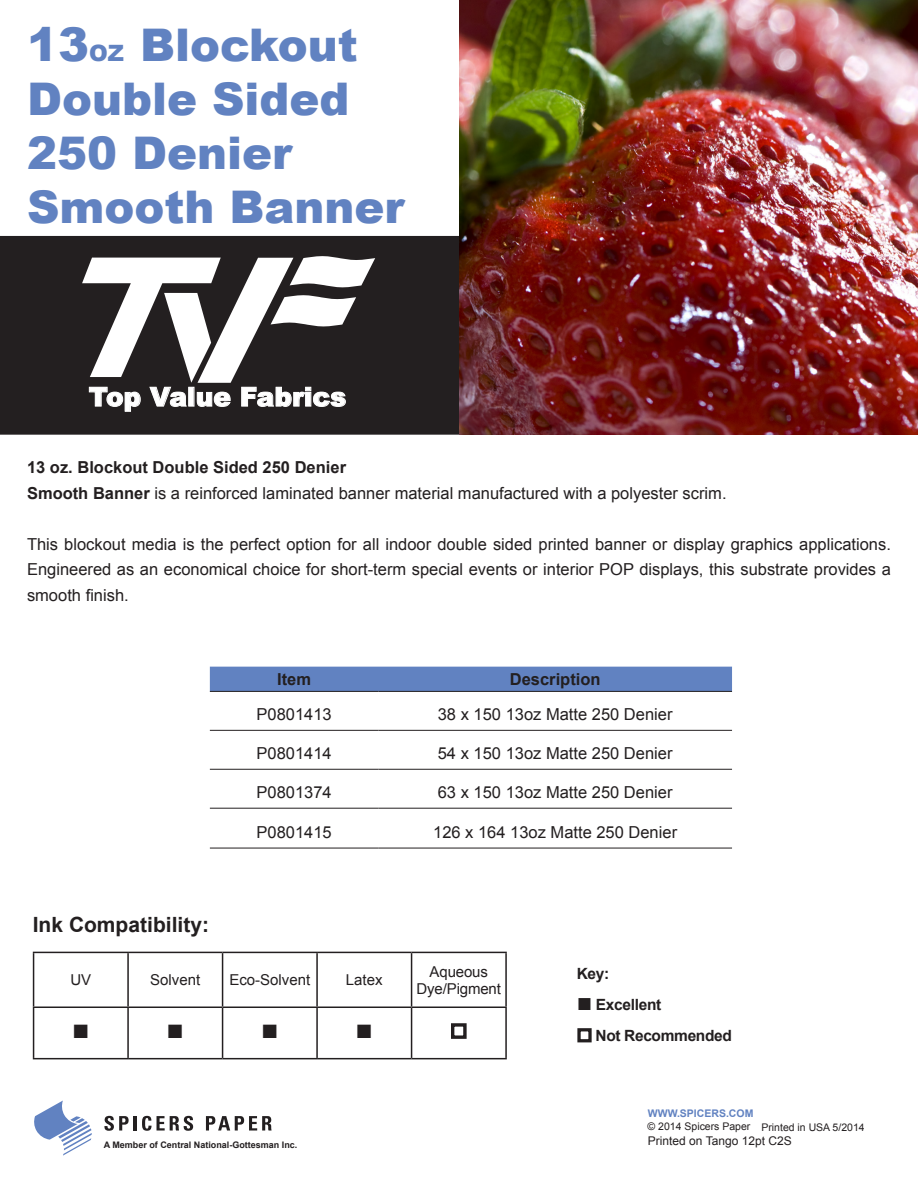
<style>
.page{position:relative;width:918px;height:1188px;background:#fff}
.page>*{position:absolute;margin:0;border:0;box-sizing:border-box;transform-origin:0 0}
.t1{font:900 45px/54px "Arial";color:#6182c1}
.t2{font:28.8px "Arial";color:#231f20}
.t3{font:900 26.4px "Arial";color:#fff}
.t4{font:700 21px "Arial";color:#231f20}
.t5{font:16.5px/25.5px "Arial";color:#231f20;text-align:justify}
.t6{font:700 16.5px "Arial";color:#231f20}
.t7{font:700 15.45px "Arial";letter-spacing:-.02em;color:#231f20}
.t8{font:15px "Arial";color:#231f20}
.t9{font:12px "Arial";color:#231f20}
.t10{font:10.5px "Arial";color:#231f20}
.t11{font:700 10.5px "Arial";color:#6182c1}
.t12{font:700 9px "Arial";color:#231f20}
.s1{font-size:46.5px}
.s2{font-size:22.5px}
.s3{font-weight:700}
.s4{font-size:25.8px}
</style>
<div class="page">
<hr style="left:33px;top:952px;width:95px;height:1px;background:#231f20">
<hr style="left:33px;top:953px;width:1px;height:54px;background:#231f20">
<hr style="left:128px;top:952px;width:95px;height:1px;background:#231f20">
<hr style="left:127px;top:953px;width:2px;height:54px;background:#231f20">
<hr style="left:223px;top:952px;width:94px;height:1px;background:#231f20">
<hr style="left:222px;top:953px;width:1px;height:54px;background:#231f20">
<hr style="left:317px;top:952px;width:95px;height:1px;background:#231f20">
<hr style="left:316px;top:953px;width:2px;height:54px;background:#231f20">
<hr style="left:412px;top:952px;width:95px;height:1px;background:#231f20">
<hr style="left:411px;top:953px;width:1px;height:54px;background:#231f20">
<hr style="left:505px;top:953px;width:2px;height:54px;background:#231f20">
<hr style="left:33px;top:1007px;width:95px;height:1px;background:#231f20">
<hr style="left:33px;top:1008px;width:1px;height:50px;background:#231f20">
<hr style="left:128px;top:1007px;width:95px;height:1px;background:#231f20">
<hr style="left:127px;top:1008px;width:2px;height:50px;background:#231f20">
<hr style="left:223px;top:1007px;width:94px;height:1px;background:#231f20">
<hr style="left:222px;top:1008px;width:1px;height:50px;background:#231f20">
<hr style="left:317px;top:1007px;width:95px;height:1px;background:#231f20">
<hr style="left:316px;top:1008px;width:2px;height:50px;background:#231f20">
<hr style="left:412px;top:1007px;width:95px;height:1px;background:#231f20">
<hr style="left:411px;top:1008px;width:1px;height:50px;background:#231f20">
<hr style="left:505px;top:1008px;width:2px;height:50px;background:#231f20">
<hr style="left:33px;top:1058px;width:95px;height:1px;background:#231f20">
<hr style="left:128px;top:1058px;width:95px;height:1px;background:#231f20">
<hr style="left:223px;top:1058px;width:94px;height:1px;background:#231f20">
<hr style="left:317px;top:1058px;width:95px;height:1px;background:#231f20">
<hr style="left:412px;top:1058px;width:95px;height:1px;background:#231f20">
<svg style="left:451px;top:1023px;width:16px;height:16px"></svg>
<img style="left:459px;top:0;width:459px;height:435px">
<div style="left:210px;top:667px;width:522px;height:24px;background:#6182c1"></div>
<hr style="left:210px;top:691px;width:168px;height:1px;background:#231f20">
<hr style="left:378px;top:691px;width:354px;height:1px;background:#231f20">
<hr style="left:210px;top:730px;width:168px;height:1px;background:#231f20">
<hr style="left:378px;top:730px;width:354px;height:1px;background:#231f20">
<hr style="left:210px;top:769px;width:168px;height:1px;background:#231f20">
<hr style="left:378px;top:769px;width:354px;height:1px;background:#231f20">
<hr style="left:210px;top:808px;width:168px;height:1px;background:#231f20">
<hr style="left:378px;top:808px;width:354px;height:1px;background:#231f20">
<hr style="left:210px;top:848px;width:168px;height:1px;background:#231f20">
<hr style="left:378px;top:848px;width:354px;height:1px;background:#231f20">
<svg style="left:577px;top:1028px;width:15px;height:15px"></svg>
<svg style="left:104px;top:1116px;width:25px;height:15px"></svg>
<hr style="left:133px;top:1116px;width:4px;height:15px;background:#231f20">
<svg style="left:142px;top:1116px;width:51px;height:15px"></svg>
<svg style="left:206px;top:1116px;width:66px;height:15px"></svg>
<svg style="left:34px;top:1101px;width:58px;height:55px"></svg>
<svg style="left:0;top:236px;width:459px;height:199px"></svg>
<p class="t1" style="left:27px;top:17px;width:379px"><span class="s1">13</span><span class="s2">OZ</span> Blockout<br>Double Sided<br>250 Denier<br>Smooth Banner</p>
<p class="t3" style="left:89px;top:378px;width:259px">Top Value Fabrics</p>
<p class="t6" style="left:27px;top:456px;width:321px">13 oz. Blockout Double Sided 250 Denier</p>
<p class="t5" style="left:27px;top:480px;width:701px"><span class="s3">Smooth Banner</span> is a reinforced laminated banner material manufactured with a polyester scrim.</p>
<p class="t5" style="left:27px;top:531px;width:866px">This blockout media is the perfect option for all indoor double sided printed banner or display graphics applications.<br>Engineered as an economical choice for short-term special events or interior POP displays, this substrate provides a smooth finish.</p>
<p class="t4" style="left:33px;top:911px;width:178px">Ink Compatibility:</p>
<p class="t6" style="left:277px;top:668px;width:35px">Item</p>
<p class="t6" style="left:510px;top:668px;width:92px">Description</p>
<p class="t5" style="left:256px;top:702px;width:77px">P0801413</p>
<p class="t5" style="left:438px;top:702px;width:236px">38 x 150 13oz Matte 250 Denier</p>
<p class="t5" style="left:256px;top:741px;width:77px">P0801414</p>
<p class="t5" style="left:438px;top:741px;width:236px">54 x 150 13oz Matte 250 Denier</p>
<p class="t5" style="left:256px;top:780px;width:77px">P0801374</p>
<p class="t5" style="left:438px;top:780px;width:236px">63 x 150 13oz Matte 250 Denier</p>
<p class="t5" style="left:256px;top:819px;width:77px">P0801415</p>
<p class="t5" style="left:433px;top:819px;width:245px">126 x 164 13oz Matte 250 Denier</p>
<p class="t8" style="left:70px;top:970px;width:22px">UV</p>
<p class="t8" style="left:150px;top:970px;width:52px">Solvent</p>
<p class="t8" style="left:229px;top:970px;width:82px">Eco-Solvent</p>
<p class="t8" style="left:346px;top:970px;width:38px">Latex</p>
<p class="t2" style="left:72px;top:1009px;width:19px">■</p>
<p class="t2" style="left:167px;top:1009px;width:19px">■</p>
<p class="t2" style="left:261px;top:1009px;width:19px">■</p>
<p class="t2" style="left:356px;top:1009px;width:19px">■</p>
<p class="t8" style="left:430px;top:962px;width:60px">Aqueous</p>
<p class="t8" style="left:417px;top:979px;width:86px">Dye/Pigment</p>
<p class="t12" style="left:104px;top:1138px;width:195px">A Member of Central National-Gottesman Inc.</p>
<p class="t7" style="left:577px;top:963px;width:34px">Key:</p>
<p class="t7" style="left:577px;top:994px;width:86px"><span class="s4">■</span> Excellent</p>
<p class="t7" style="left:577px;top:1026px;width:157px"><span class="s4">□</span> Not Recommended</p>
<p class="t11" style="left:648px;top:1107px;width:107px">WWW.SPICERS.COM</p>
<p class="t10" style="left:648px;top:1120px;width:104px">© 2014 Spicers Paper</p>
<p class="t10" style="left:761px;top:1121px;width:105px">Printed in USA 5/2014</p>
<p class="t9" style="left:648px;top:1133px;width:145px">Printed on Tango 12pt C2S</p>
</div>
